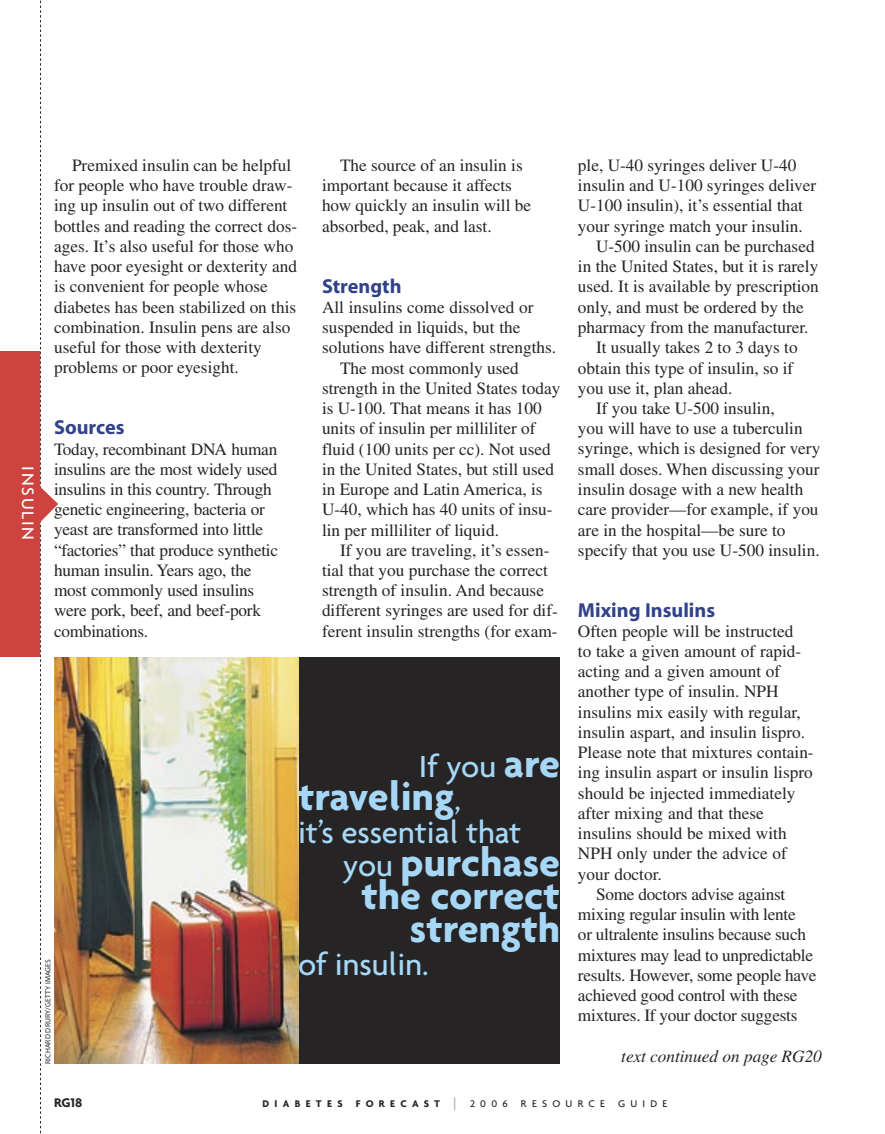
<style>
.page{position:relative;width:885px;height:1134px;background:#fff}
.page>*{position:absolute;margin:0;border:0;box-sizing:border-box;transform-origin:0 0}
.t1{font:700 42px/33px "Agenda";color:#a6d7f6;text-align:right}
.t2{font:500 33px "Agenda";color:#a6d7f6}
.t3{font:700 20.25px "Myriad";color:#31428b}
.t4{font:500 18px "Agenda";letter-spacing:.1em;color:#fff}
.t5{font:17.25px/20.2px "Times";color:#262424}
.t6{font:italic 17.25px "Times";color:#262424}
.t7{font:700 13.5px "Agenda";color:#262424}
.t8{font:700 10.5px "Agenda";letter-spacing:.5em;color:#262424}
.t9{font:500 10.5px "Agenda";letter-spacing:.5em;color:#262424}
.t10{font:7.5px "Myriad Pro";letter-spacing:.02em;color:#262424}
.s1{font-weight:700;font-size:42px}
.s2{font-weight:500;font-size:33px}
.s3{font-weight:500;font-size:13.5px;color:#a6a8aa}
.s4{font-weight:500}
</style>
<div class="page">
<svg style="left:4px;top:0;width:54px;height:1134px"></svg>
<hr style="left:0;top:351px;width:4px;height:306px;background:#cf433f">
<div style="left:298px;top:657px;width:262px;height:407px;background:#262424"></div>
<img style="left:54px;top:657px;width:244px;height:407px">
<p class="t4" style="left:39px;top:466px;width:75px;rotate:90deg">INSULIN</p>
<p class="t5" style="left:54px;top:155px;width:244px;text-indent:18px">Premixed insulin can be helpful for people who have trouble draw&shy;ing up insulin out of two different bottles and reading the correct dos&shy;ages. It’s also useful for those who have poor eyesight or dexterity and is convenient for people whose diabetes has been stabilized on this combination. Insulin pens are also useful for those with dexterity problems or poor eyesight.</p>
<p class="t3" style="left:54px;top:417px;width:72px">Sources</p>
<p class="t5" style="left:54px;top:439px;width:225px">Today, recombinant DNA human insulins are the most widely used insulins in this country. Through genetic engineering, bacteria or yeast are transformed into little “factories” that produce synthetic human insulin. Years ago, the most commonly used insulins were pork, beef, and beef-pork combinations.</p>
<p class="t5" style="left:322px;top:155px;width:210px;text-indent:18px">The source of an insulin is important because it affects how quickly an insulin will be absorbed, peak, and last.</p>
<p class="t3" style="left:322px;top:275px;width:81px">Strength</p>
<p class="t5" style="left:322px;top:297px;width:213px">All insulins come dissolved or</p>
<p class="t5" style="left:322px;top:317px;width:200px">suspended in liquids, but the</p>
<p class="t5" style="left:322px;top:337px;width:236px">solutions have different strengths.</p>
<p class="t5" style="left:340px;top:358px;width:180px">The most commonly used</p>
<p class="t5" style="left:322px;top:378px;width:240px">strength in the United States today</p>
<p class="t5" style="left:322px;top:398px;width:221px">is U-100. That means it has 100</p>
<p class="t5" style="left:322px;top:418px;width:215px">units of insulin per milliliter of</p>
<p class="t5" style="left:322px;top:439px;width:230px">fluid (100 units per cc). Not used</p>
<p class="t5" style="left:322px;top:459px;width:234px">in the United States, but still used</p>
<p class="t5" style="left:322px;top:479px;width:222px">in Europe and Latin America, is</p>
<p class="t5" style="left:322px;top:499px;width:232px">U-40, which has 40 units of insu-</p>
<p class="t5" style="left:322px;top:520px;width:178px">lin per milliliter of liquid.</p>
<p class="t5" style="left:340px;top:540px;width:211px">If you are traveling, it’s essen-</p>
<p class="t5" style="left:322px;top:560px;width:227px">tial that you purchase the correct</p>
<p class="t5" style="left:322px;top:580px;width:223px">strength of insulin. And because</p>
<p class="t5" style="left:322px;top:601px;width:237px">different syringes are used for dif-</p>
<p class="t5" style="left:322px;top:621px;width:237px">ferent insulin strengths (for exam-</p>
<p class="t10" style="left:44px;top:1064px;width:107px;rotate:-90deg">RICHARD DRURY/GETTY IMAGES</p>
<h2 class="t2" style="left:419px;top:747px;width:142px">If you <span class="s1">are</span></h2>
<h1 class="t1" style="left:298px;top:779px;width:164px">traveling<span class="s2">,</span></h1>
<h2 class="t2" style="left:298px;top:813px;width:225px">it’s essential that</h2>
<h1 class="t1" style="left:343px;top:845px;width:218px"><span class="s2">you</span> purchase the correct strength</h1>
<h2 class="t2" style="left:298px;top:945px;width:132px">of insulin.</h2>
<p class="t5" style="left:578px;top:155px;width:220px">ple, U-40 syringes deliver U-40</p>
<p class="t5" style="left:578px;top:175px;width:239px">insulin and U-100 syringes deliver</p>
<p class="t5" style="left:578px;top:196px;width:226px">U-100 insulin), it’s essential that</p>
<p class="t5" style="left:578px;top:216px;width:226px">your syringe match your insulin.</p>
<p class="t5" style="left:596px;top:236px;width:220px">U-500 insulin can be purchased</p>
<p class="t5" style="left:577px;top:256px;width:242px">in the United States, but it is rarely</p>
<p class="t5" style="left:577px;top:277px;width:242px">used. It is available by prescription</p>
<p class="t5" style="left:577px;top:297px;width:227px">only, and must be ordered by the</p>
<p class="t5" style="left:577px;top:317px;width:232px">pharmacy from the manufacturer.</p>
<p class="t5" style="left:596px;top:337px;width:203px">It usually takes 2 to 3 days to</p>
<p class="t5" style="left:578px;top:358px;width:217px">obtain this type of insulin, so if</p>
<p class="t5" style="left:578px;top:378px;width:156px">you use it, plan ahead.</p>
<p class="t5" style="left:596px;top:398px;width:180px">If you take U-500 insulin,</p>
<p class="t5" style="left:578px;top:418px;width:226px">you will have to use a tuberculin</p>
<p class="t5" style="left:578px;top:439px;width:244px">syringe, which is designed for very</p>
<p class="t5" style="left:578px;top:459px;width:243px">small doses. When discussing your</p>
<p class="t5" style="left:578px;top:479px;width:227px">insulin dosage with a new health</p>
<p class="t5" style="left:578px;top:499px;width:242px">care provider—for example, if you</p>
<p class="t5" style="left:578px;top:520px;width:209px">are in the hospital—be sure to</p>
<p class="t5" style="left:578px;top:540px;width:243px">specify that you use U-500 insulin.</p>
<p class="t3" style="left:578px;top:599px;width:139px">Mixing Insulins</p>
<p class="t5" style="left:578px;top:621px;width:217px">Often people will be instructed</p>
<p class="t5" style="left:577px;top:641px;width:225px">to take a given amount of rapid-</p>
<p class="t5" style="left:577px;top:661px;width:204px">acting and a given amount of</p>
<p class="t5" style="left:577px;top:682px;width:202px">another type of insulin. NPH</p>
<p class="t5" style="left:578px;top:702px;width:224px">insulins mix easily with regular,</p>
<p class="t5" style="left:578px;top:722px;width:228px">insulin aspart, and insulin lispro.</p>
<p class="t5" style="left:578px;top:742px;width:237px">Please note that mixtures contain-</p>
<p class="t5" style="left:578px;top:763px;width:236px">ing insulin aspart or insulin lispro</p>
<p class="t5" style="left:578px;top:783px;width:219px">should be injected immediately</p>
<p class="t5" style="left:578px;top:803px;width:187px">after mixing and that these</p>
<p class="t5" style="left:577px;top:823px;width:210px">insulins should be mixed with</p>
<p class="t5" style="left:577px;top:844px;width:210px">NPH only under the advice of</p>
<p class="t5" style="left:577px;top:864px;width:85px">your doctor.</p>
<p class="t5" style="left:596px;top:884px;width:191px">Some doctors advise against</p>
<p class="t5" style="left:578px;top:904px;width:219px">mixing regular insulin with lente</p>
<p class="t5" style="left:578px;top:925px;width:229px">or ultralente insulins because such</p>
<p class="t5" style="left:578px;top:945px;width:236px">mixtures may lead to unpredictable</p>
<p class="t5" style="left:578px;top:965px;width:240px">results. However, some people have</p>
<p class="t5" style="left:578px;top:985px;width:221px">achieved good control with these</p>
<p class="t5" style="left:578px;top:1006px;width:221px">mixtures. If your doctor suggests</p>
<p class="t6" style="left:621px;top:1047px;width:202px">text continued on page RG20</p>
<p class="t7" style="left:54px;top:1094px;width:30px">RG18</p>
<p class="t8" style="left:262px;top:1097px;width:247px">DIABETES FORECAST <span class="s3">|</span> <span class="s4">2006</span></p>
<p class="t9" style="left:521px;top:1097px;width:85px">RESOURCE</p>
<p class="t9" style="left:618px;top:1097px;width:51px">GUIDE</p>
</div>
